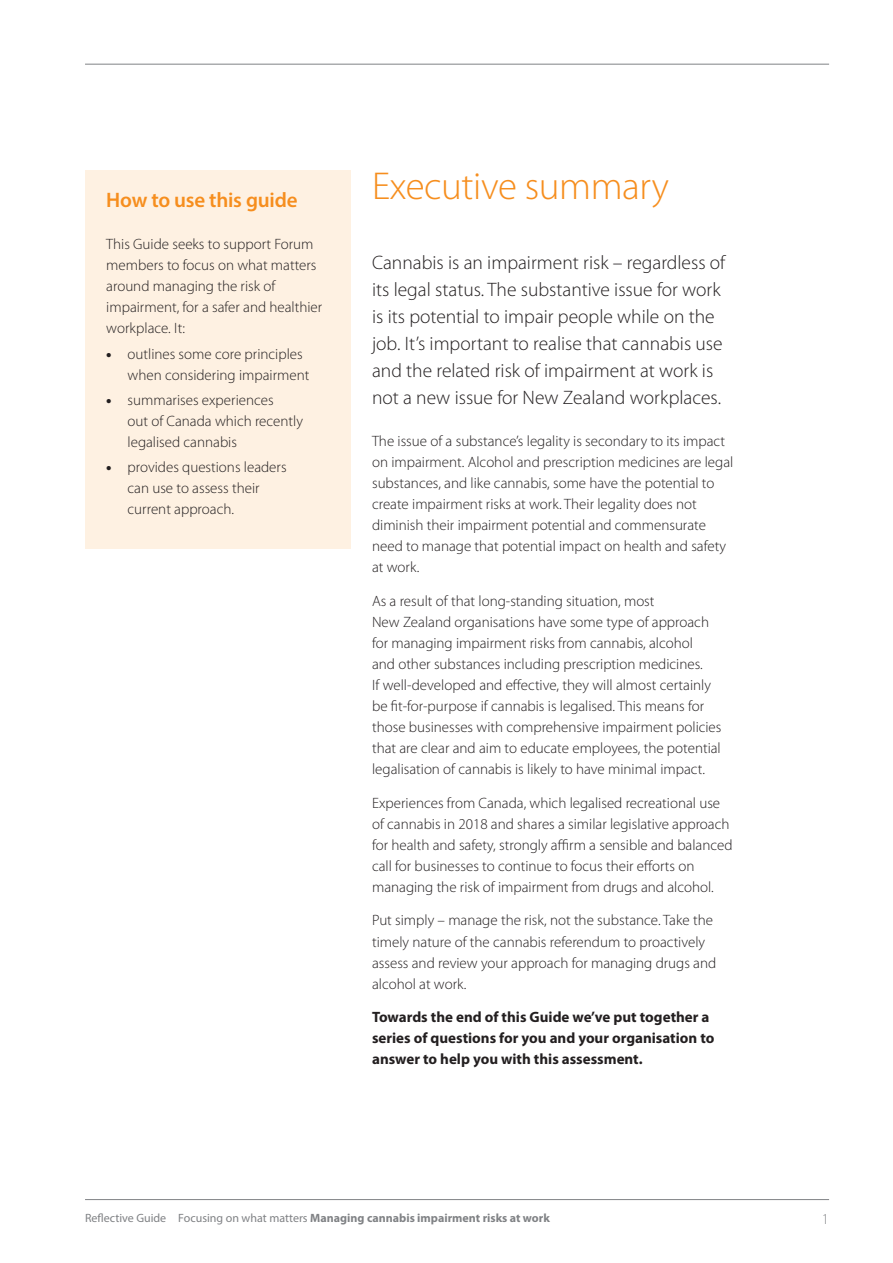
<style>
.page{position:relative;width:893px;height:1263px;background:#fff}
.page>*{position:absolute;margin:0;border:0;box-sizing:border-box;transform-origin:0 0}
.Header_1{font:300 39px "Myriad Pro";letter-spacing:-.01em;color:#f68e1e}
.Header_2{font:600 21px "Myriad Pro";letter-spacing:-.01em;color:#f68e1e}
.Intro{font:300 19.5px/27px "Myriad Pro";color:#231f20}
.Body{font:300 15px/21px "Myriad Pro";color:#231f20}
.Body_Before_Bullet{font:300 15px/21px "Myriad Pro";color:#231f20}
.t1{font:700 15px/21px "Myriad Pro";color:#231f20}
.t2{font:300 15px "Myriad Pro";color:#808285}
.t3{font:700 12px "Myriad Pro";color:#808285}
.s1{font-weight:900}
.s2{font-weight:400}
</style>
<div class="page">
<div style="left:85px;top:170px;width:266px;height:378px;background:#fef1e2"></div>
<hr style="left:85px;top:1199px;width:744px;height:1px;background:#808285">
<hr style="left:85px;top:64px;width:744px;height:1px;background:#808285">
<p class="Header_2" style="left:106px;top:187px;width:193px">How to use this guide</p>
<p class="Body_Before_Bullet" style="left:106px;top:234px;width:217px">This Guide seeks to support Forum members to focus on what matters around managing the risk of impairment, for a safer and healthier workplace. It:</p>
<p class="Body" style="left:128px;top:343px;width:183px;text-indent:-21px"><span class="s1">•</span> outlines some core principles when considering impairment</p>
<p class="Body" style="left:128px;top:390px;width:177px;text-indent:-21px"><span class="s1">•</span> summarises experiences<br>out of Canada which recently legalised cannabis</p>
<p class="Body" style="left:128px;top:457px;width:161px;text-indent:-21px"><span class="s1">•</span> provides questions leaders can use to assess their current approach.</p>
<p class="Header_1" style="left:372px;top:165px;width:298px">Executive summary</p>
<p class="Intro" style="left:372px;top:249px;width:355px">Cannabis is an impairment risk – regardless of its legal status. The substantive issue for work is its potential to impair people while on the job. It’s important to realise that cannabis use and the related risk of impairment at work is not a new issue for New Zealand workplaces.</p>
<p class="Body" style="left:372px;top:431px;width:363px">The issue of a substance’s legality is secondary to its impact on impairment. Alcohol and prescription medicines are legal substances, and like cannabis, some have the potential to create impairment risks at work. Their legality does not diminish their impairment potential and commensurate need to manage that potential impact on health and safety at work.</p>
<p class="Body" style="left:372px;top:591px;width:351px">As a result of that long-standing situation, most<br>New Zealand organisations have some type of approach for managing impairment risks from cannabis, alcohol<br>and other substances including prescription medicines.<br>If well-developed and effective, they will almost certainly be fit-for-purpose if cannabis is legalised. This means for those businesses with comprehensive impairment policies that are clear and aim to educate employees, the potential legalisation of cannabis is likely to have minimal impact.</p>
<p class="Body" style="left:372px;top:792px;width:362px">Experiences from Canada, which legalised recreational use of cannabis in 2018 and shares a similar legislative approach for health and safety, strongly affirm a sensible and balanced call for businesses to continue to focus their efforts on managing the risk of impairment from drugs and alcohol.</p>
<p class="Body" style="left:372px;top:910px;width:346px">Put simply – manage the risk, not the substance. Take the timely nature of the cannabis referendum to proactively assess and review your approach for managing drugs and alcohol at work.</p>
<p class="t1" style="left:372px;top:1006px;width:344px">Towards the end of this Guide we’ve put together a series of questions for you and your organisation to answer to help you with this assessment.</p>
<p class="t3" style="left:85px;top:1210px;width:466px"><span class="s2">Reflective Guide Focusing on what matters</span> Managing cannabis impairment risks at work</p>
<p class="t2" style="left:822px;top:1211px;width:9px">1</p>
</div>
